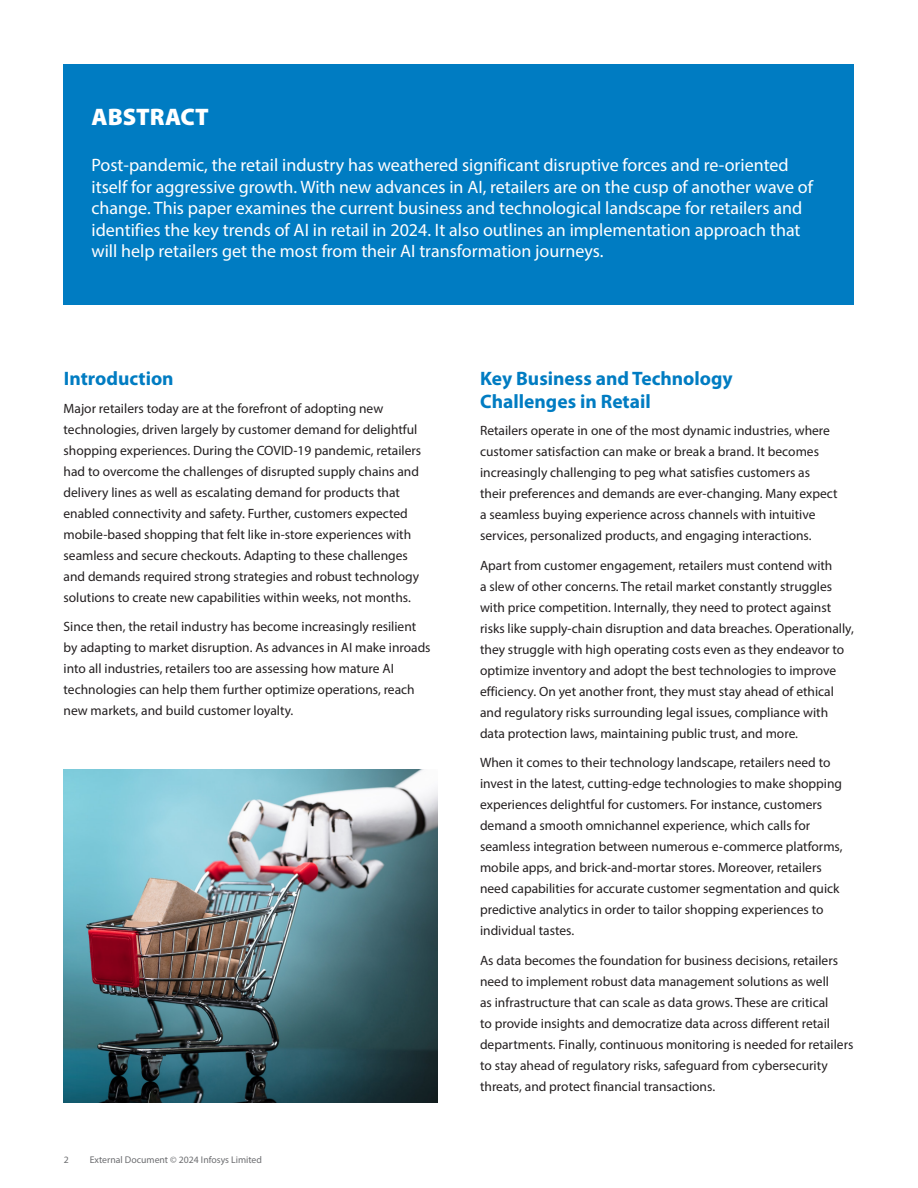
<style>
.page{position:relative;width:918px;height:1188px;background:#fff}
.page>*{position:absolute;margin:0;border:0;box-sizing:border-box;transform-origin:0 0}
.t1{font:900 24px "Myriad Pro";color:#fff}
.t2{font:700 19.5px/23.4px "Myriad Pro";color:#007cc2}
.t3{font:18px/21.6px "Myriad Pro";color:#fff}
.t4{font:13.5px/21px "Myriad Pro";color:#231f20}
.t5{font:9.75px "Myriad Pro";color:#6c6d70}
</style>
<div class="page">
<div style="left:64px;top:64px;width:790px;height:241px;background:#007cc2"></div>
<img style="left:64px;top:770px;width:374px;height:333px">
<h1 class="t1" style="left:92px;top:101px;width:119px">ABSTRACT</h1>
<p class="t3" style="left:92px;top:154px;width:723px">Post-pandemic, the retail industry has weathered significant disruptive forces and re-oriented itself for aggressive growth. With new advances in AI, retailers are on the cusp of another wave of change. This paper examines the current business and technological landscape for retailers and identifies the key trends of AI in retail in 2024. It also outlines an implementation approach that will help retailers get the most from their AI transformation journeys.</p>
<h2 class="t2" style="left:64px;top:366px;width:111px">Introduction</h2>
<h2 class="t2" style="left:480px;top:366px;width:254px">Key Business and Technology<br>Challenges in Retail</h2>
<p class="t4" style="left:64px;top:398px;width:359px">Major retailers today are at the forefront of adopting new technologies, driven largely by customer demand for delightful shopping experiences. During the COVID-19 pandemic, retailers had to overcome the challenges of disrupted supply chains and delivery lines as well as escalating demand for products that enabled connectivity and safety. Further, customers expected mobile-based shopping that felt like in-store experiences with seamless and secure checkouts. Adapting to these challenges and demands required strong strategies and robust technology solutions to create new capabilities within weeks, not months.</p>
<p class="t4" style="left:64px;top:616px;width:369px">Since then, the retail industry has become increasingly resilient by adapting to market disruption. As advances in AI make inroads into all industries, retailers too are assessing how mature AI technologies can help them further optimize operations, reach new markets, and build customer loyalty.</p>
<p class="t4" style="left:480px;top:420px;width:359px">Retailers operate in one of the most dynamic industries, where customer satisfaction can make or break a brand. It becomes increasingly challenging to peg what satisfies customers as their preferences and demands are ever-changing. Many expect a seamless buying experience across channels with intuitive services, personalized products, and engaging interactions.</p>
<p class="t4" style="left:480px;top:555px;width:375px">Apart from customer engagement, retailers must contend with<br>a slew of other concerns. The retail market constantly struggles with price competition. Internally, they need to protect against risks like supply-chain disruption and data breaches. Operationally, they struggle with high operating costs even as they endeavor to optimize inventory and adopt the best technologies to improve efficiency. On yet another front, they must stay ahead of ethical and regulatory risks surrounding legal issues, compliance with data protection laws, maintaining public trust, and more.</p>
<p class="t4" style="left:480px;top:752px;width:364px">When it comes to their technology landscape, retailers need to invest in the latest, cutting-edge technologies to make shopping experiences delightful for customers. For instance, customers demand a smooth omnichannel experience, which calls for seamless integration between numerous e-commerce platforms, mobile apps, and brick-and-mortar stores. Moreover, retailers need capabilities for accurate customer segmentation and quick predictive analytics in order to tailor shopping experiences to individual tastes.</p>
<p class="t4" style="left:480px;top:950px;width:375px">As data becomes the foundation for business decisions, retailers need to implement robust data management solutions as well<br>as infrastructure that can scale as data grows. These are critical<br>to provide insights and democratize data across different retail departments. Finally, continuous monitoring is needed for retailers to stay ahead of regulatory risks, safeguard from cybersecurity threats, and protect financial transactions.</p>
<p class="t5" style="left:64px;top:1154px;width:7px">2</p>
<p class="t5" style="left:90px;top:1154px;width:174px">External Document © 2024 Infosys Limited</p>
</div>
